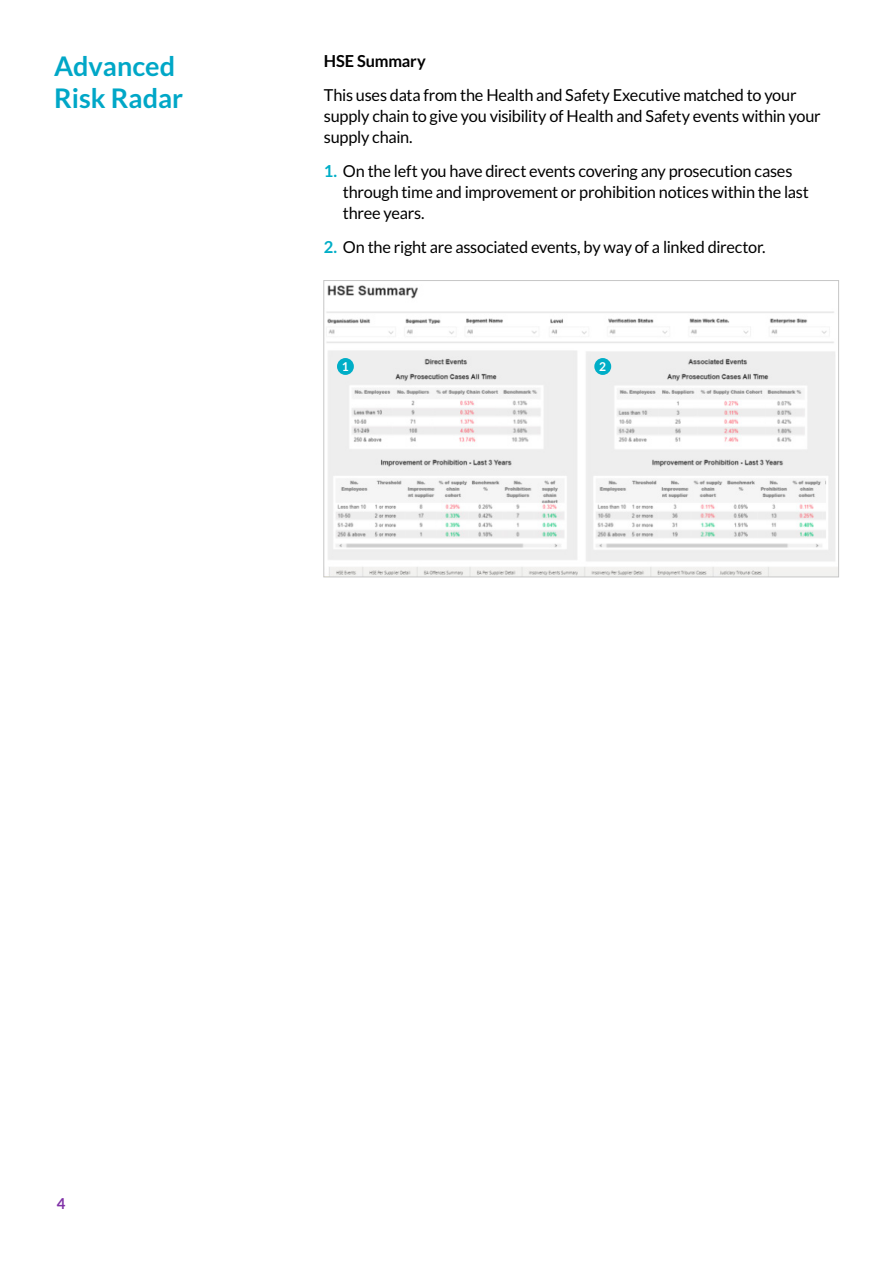
<style>
.page{position:relative;width:893px;height:1263px;background:#fff}
.page>*{position:absolute;margin:0;border:0;box-sizing:border-box;transform-origin:0 0}
.t1{font:700 27px/32.4px "Lato";color:#00a7c7}
.t2{font:16.5px/21px "Lato";letter-spacing:-.02em;color:#000}
.t3{font:700 16.5px "Lato";letter-spacing:-.01em;color:#000}
.t4{font:700 15px "Lato";color:#8031a7}
.t5{font:700 12.15px "Lato";color:#fff}
.s1{font-weight:700;color:#00aec7}
</style>
<div class="page">
<img style="left:326px;top:285px;width:511px;height:290px">
<div style="left:324px;top:280px;width:515px;height:297px;border:1px solid #c6c6c6"></div>
<div style="left:337px;top:358px;width:17px;height:17px;background:#00aec7;border-radius:50%"></div>
<div style="left:594px;top:358px;width:17px;height:17px;background:#00aec7;border-radius:50%"></div>
<h1 class="t1" style="left:54px;top:49px;width:131px">Advanced<br>Risk Radar</h1>
<p class="t3" style="left:324px;top:52px;width:103px">HSE Summary</p>
<p class="t2" style="left:324px;top:84px;width:498px">This uses data from the Health and Safety Executive matched to your supply chain to give you visibility of Health and Safety events within your supply chain.</p>
<p class="t2" style="left:343px;top:160px;width:467px;text-indent:-19px"><span class="s1">1.</span> On the left you have direct events covering any prosecution cases through time and improvement or prohibition notices within the last three years.</p>
<p class="t2" style="left:324px;top:236px;width:443px"><span class="s1">2.</span> On the right are associated events, by way of a linked director.</p>
<p class="t5" style="left:342px;top:360px;width:8px">1</p>
<p class="t5" style="left:599px;top:360px;width:8px">2</p>
<p class="t4" style="left:57px;top:1195px;width:10px">4</p>
</div>
